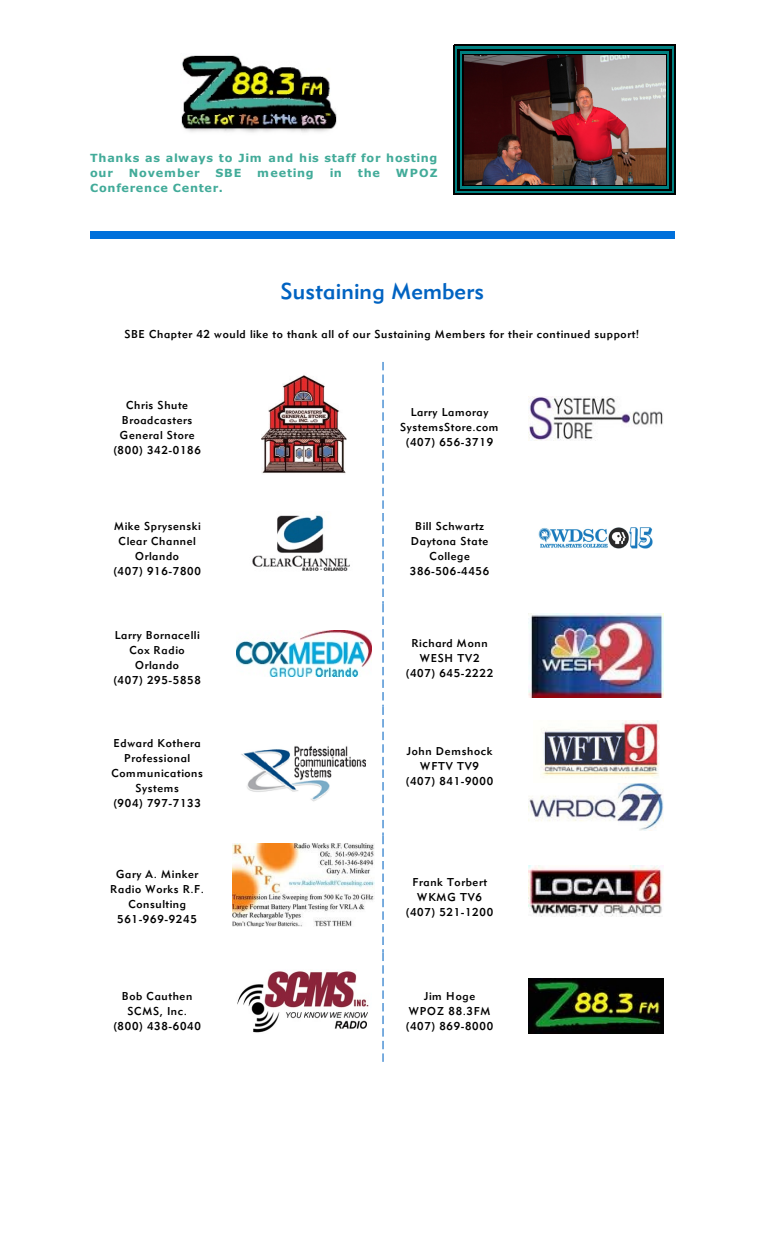
<style>
.page{position:relative;width:765px;height:1260px;background:#fff}
.page>*{position:absolute;margin:0;border:0;box-sizing:border-box;transform-origin:0 0}
.t1{font:22.5px "Geometric 415 BT Medium A";letter-spacing:.005em;color:#0063c2}
.t2{font:11.25px/15px "Geometric 415 BT Medium A";letter-spacing:.06em;color:#000;text-align:center}
.t3{font:700 11.25px/15px "Verdana";letter-spacing:.07em;color:#42ab99}
</style>
<div class="page">
<svg style="left:382px;top:362px;width:2px;height:700px"></svg>
<div style="left:90px;top:231px;width:585px;height:7px;background:#0070db"></div>
<img style="left:181px;top:55px;width:156px;height:78px">
<img style="left:463px;top:54px;width:203px;height:131px">
<hr style="left:462px;top:53px;width:1px;height:133px;background:#000">
<hr style="left:666px;top:53px;width:1px;height:133px;background:#000">
<hr style="left:462px;top:53px;width:205px;height:1px;background:#000">
<hr style="left:462px;top:185px;width:205px;height:1px;background:#000">
<hr style="left:460px;top:51px;width:2px;height:138px;background:#008080">
<hr style="left:667px;top:51px;width:3px;height:138px;background:#008080">
<hr style="left:460px;top:51px;width:210px;height:2px;background:#008080">
<hr style="left:460px;top:186px;width:210px;height:3px;background:#008080">
<hr style="left:457px;top:48px;width:3px;height:143px;background:#000">
<hr style="left:670px;top:48px;width:2px;height:143px;background:#000">
<hr style="left:457px;top:48px;width:215px;height:3px;background:#000">
<hr style="left:457px;top:189px;width:215px;height:2px;background:#000">
<hr style="left:455px;top:46px;width:2px;height:148px;background:#008080">
<hr style="left:672px;top:46px;width:2px;height:148px;background:#008080">
<hr style="left:455px;top:46px;width:219px;height:2px;background:#008080">
<hr style="left:455px;top:191px;width:219px;height:3px;background:#008080">
<hr style="left:454px;top:45px;width:1px;height:150px;background:#000">
<hr style="left:675px;top:45px;width:1px;height:150px;background:#000">
<hr style="left:454px;top:45px;width:222px;height:1px;background:#000">
<hr style="left:454px;top:194px;width:222px;height:1px;background:#000">
<img style="left:261px;top:375px;width:85px;height:99px">
<img style="left:529px;top:396px;width:134px;height:45px">
<img style="left:252px;top:515px;width:98px;height:56px">
<img style="left:236px;top:630px;width:136px;height:47px">
<img style="left:538px;top:528px;width:115px;height:21px">
<img style="left:529px;top:613px;width:135px;height:84px">
<img style="left:241px;top:745px;width:125px;height:57px">
<img style="left:540px;top:720px;width:119px;height:58px">
<img style="left:529px;top:783px;width:135px;height:48px">
<img style="left:237px;top:971px;width:132px;height:62px">
<img style="left:232px;top:844px;width:143px;height:83px">
<img style="left:529px;top:866px;width:134px;height:50px">
<img style="left:529px;top:978px;width:135px;height:55px">
<p class="t3" style="left:90px;top:152px;width:349px">Thanks as always to Jim and his staff for hosting our</p>
<p class="t3" style="left:129px;top:167px;width:73px">November</p>
<p class="t3" style="left:215px;top:167px;width:27px">SBE</p>
<p class="t3" style="left:257px;top:167px;width:58px">meeting</p>
<p class="t3" style="left:330px;top:167px;width:14px">in</p>
<p class="t3" style="left:358px;top:167px;width:24px">the</p>
<p class="t3" style="left:396px;top:167px;width:43px">WPOZ</p>
<p class="t3" style="left:90px;top:182px;width:134px">Conference Center.</p>
<h1 class="t1" style="left:281px;top:282px;width:205px">Sustaining Members</h1>
<p class="t2" style="left:124px;top:327px;width:517px">SBE Chapter 42 would like to thank all of our Sustaining Members for their continued support!</p>
<p class="t2" style="left:113px;top:398px;width:89px">Chris Shute<br>Broadcasters<br>General Store (800) 342-0186</p>
<p class="t2" style="left:400px;top:406px;width:100px">Larry Lamoray<br>SystemsStore.com (407) 656-3719</p>
<p class="t2" style="left:113px;top:519px;width:89px">Mike Sprysenski<br>Clear Channel<br>Orlando<br>(407) 916-7800</p>
<p class="t2" style="left:410px;top:519px;width:81px">Bill Schwartz<br>Daytona State<br>College<br>386-506-4456</p>
<p class="t2" style="left:113px;top:629px;width:89px">Larry Bornacelli<br>Cox Radio<br>Orlando<br>(407) 295-5858</p>
<p class="t2" style="left:406px;top:636px;width:89px">Richard Monn<br>WESH TV2 (407) 645-2222</p>
<p class="t2" style="left:111px;top:737px;width:93px">Edward Kothera<br>Professional<br>Communications<br>Systems<br>(904) 797-7133</p>
<p class="t2" style="left:406px;top:745px;width:89px">John Demshock<br>WFTV TV9 (407) 841-9000</p>
<p class="t2" style="left:110px;top:868px;width:95px">Gary A. Minker<br>Radio Works R.F.<br>Consulting<br>561-969-9245</p>
<p class="t2" style="left:406px;top:875px;width:89px">Frank Torbert<br>WKMG TV6 (407) 521-1200</p>
<p class="t2" style="left:113px;top:990px;width:89px">Bob Cauthen<br>SCMS, Inc. (800) 438-6040</p>
<p class="t2" style="left:406px;top:990px;width:89px">Jim Hoge<br>WPOZ 88.3FM (407) 869-8000</p>
</div>
